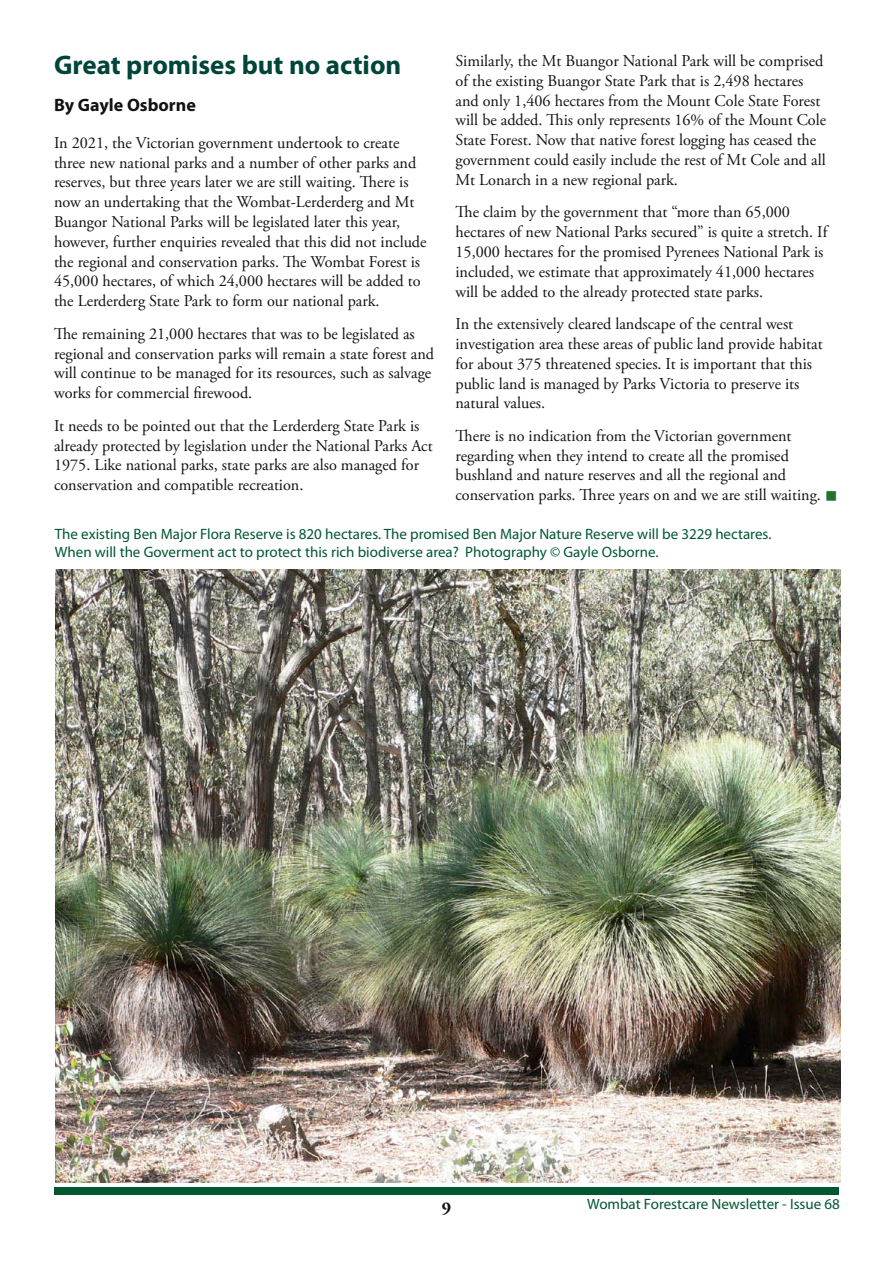
<style>
.page{position:relative;width:893px;height:1263px;background:#fff}
.page>*{position:absolute;margin:0;border:0;box-sizing:border-box;transform-origin:0 0}
.t1{font:700 27px "Myriad Pro";color:#004539}
.t2{font:700 18px "Myriad Pro";color:#121212}
.t3{font:700 18px "Adobe Garamond Pro";color:#121212}
.t4{font:16.5px/19.8px "Adobe Garamond Pro";color:#121212}
.t5{font:15px/18px "Myriad Pro";color:#005732}
.s1{color:#21712f}
</style>
<div class="page">
<div style="left:55px;top:1187px;width:784px;height:7px;background:#005732"></div>
<img style="left:55px;top:570px;width:785px;height:612px">
<p class="t4" style="left:455px;top:51px;width:372px">Similarly, the Mt Buangor National Park will be comprised of the existing Buangor State Park that is 2,498 hectares and only 1,406 hectares from the Mount Cole State Forest will be added. This only represents 16% of the Mount Cole State Forest. Now that native forest logging has ceased the government could easily include the rest of Mt Cole and all Mt Lonarch in a new regional park.</p>
<p class="t4" style="left:455px;top:203px;width:373px">The claim by the government that “more than 65,000 hectares of new National Parks secured” is quite a stretch. If 15,000 hectares for the promised Pyrenees National Park is included, we estimate that approximately 41,000 hectares will be added to the already protected state parks.</p>
<p class="t4" style="left:455px;top:315px;width:369px">In the extensively cleared landscape of the central west investigation area these areas of public land provide habitat for about 375 threatened species. It is important that this public land is managed by Parks Victoria to preserve its natural values.</p>
<p class="t4" style="left:455px;top:426px;width:383px">There is no indication from the Victorian government regarding when they intend to create all the promised bushland and nature reserves and all the regional and conservation parks. Three years on and we are still waiting. <span class="s1">■</span></p>
<p class="t5" style="left:55px;top:525px;width:718px">The existing Ben Major Flora Reserve is 820 hectares. The promised Ben Major Nature Reserve will be 3229 hectares.<br>When will the Goverment act to protect this rich biodiverse area? Photography © Gayle Osborne.</p>
<h1 class="t1" style="left:54px;top:48px;width:349px">Great promises but no action</h1>
<p class="t2" style="left:54px;top:93px;width:143px">By Gayle Osborne</p>
<p class="t4" style="left:54px;top:133px;width:374px">In 2021, the Victorian government undertook to create three new national parks and a number of other parks and reserves, but three years later we are still waiting. There is now an undertaking that the Wombat-Lerderderg and Mt Buangor National Parks will be legislated later this year, however, further enquiries revealed that this did not include the regional and conservation parks. The Wombat Forest is 45,000 hectares, of which 24,000 hectares will be added to the Lerderderg State Park to form our national park.</p>
<p class="t4" style="left:54px;top:324px;width:382px">The remaining 21,000 hectares that was to be legislated as regional and conservation parks will remain a state forest and will continue to be managed for its resources, such as salvage works for commercial firewood.</p>
<p class="t4" style="left:54px;top:416px;width:380px">It needs to be pointed out that the Lerderderg State Park is already protected by legislation under the National Parks Act 1975. Like national parks, state parks are also managed for conservation and compatible recreation.</p>
<p class="t3" style="left:442px;top:1198px;width:11px">9</p>
<p class="t5" style="left:587px;top:1195px;width:254px">Wombat Forestcare Newsletter - Issue 68</p>
</div>
